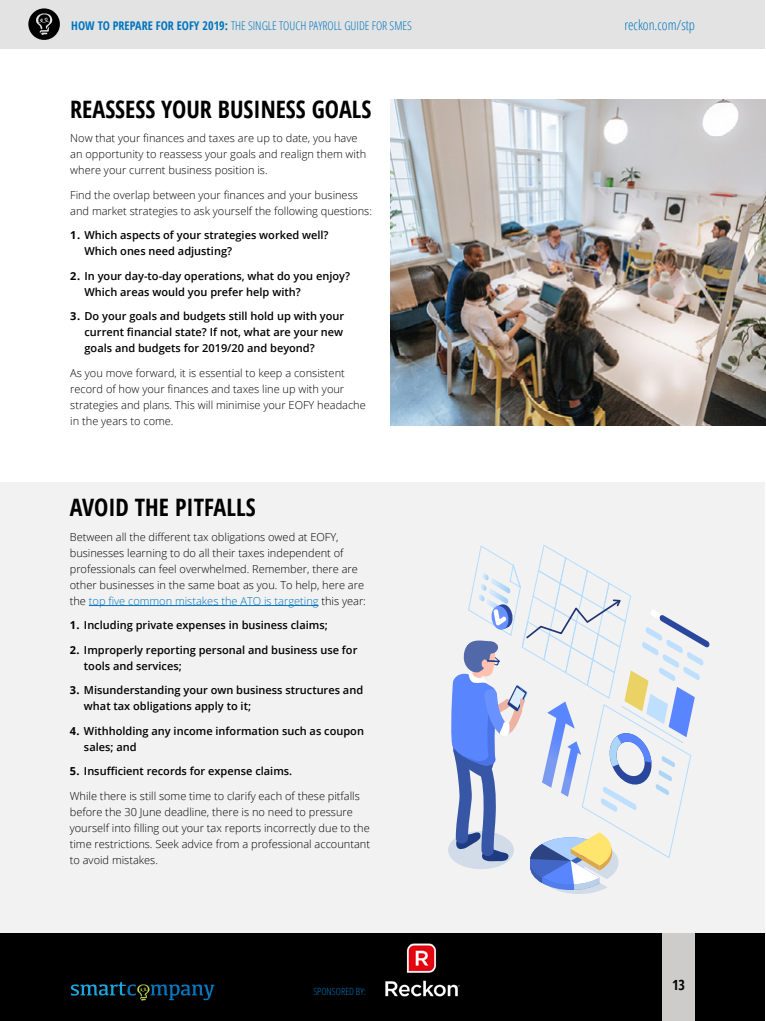
<style>
.page{position:relative;width:766px;height:1021px;background:#fff}
.page>*{position:absolute;margin:0;border:0;box-sizing:border-box;transform-origin:0 0}
.t1{font:700 condensed 24px "Open Sans";color:#000}
.t2{font:300 condensed 14px "Open Sans";color:#0075be}
.t3{font:700 condensed 14px "Open Sans";color:#000}
.t4{font:300 condensed 12px "Open Sans";color:#0075be}
.Body{font:300 11px/16px "Open Sans";color:#000}
.t5{font:600 11px/16px "Open Sans";color:#000}
.t6{font:300 condensed 10px "Open Sans";color:#0075be}
.s1{font-weight:700}
.s2{color:#0075be}
</style>
<div class="page">
<div style="left:0;top:482px;width:765px;height:451px;background:#f3f2f2"></div>
<hr style="left:89px;top:605px;width:229px;height:1px;background:#0075be">
<img style="left:390px;top:99px;width:375px;height:326px">
<svg style="left:448px;top:544px;width:261px;height:350px"></svg>
<div style="left:0;top:933px;width:765px;height:87px;background:#000"></div>
<div style="left:662px;top:933px;width:32px;height:87px;background:#cdcccb"></div>
<svg style="left:71px;top:981px;width:143px;height:19px"></svg>
<div style="left:0;top:0;width:765px;height:48px;background:#e3e3e3"></div>
<svg style="left:28px;top:8px;width:32px;height:32px"></svg>
<img style="left:385px;top:943px;width:75px;height:54px">
<p class="t4" style="left:71px;top:17px;width:342px"><span class="s1">HOW TO PREPARE FOR EOFY 2019:</span> THE SINGLE TOUCH PAYROLL GUIDE FOR SMES</p>
<p class="t2" style="left:624px;top:15px;width:72px">reckon.com/stp</p>
<h3 class="t1" style="left:70px;top:92px;width:302px">REASSESS YOUR BUSINESS GOALS</h3>
<p class="Body" style="left:70px;top:130px;width:297px">Now that your finances and taxes are up to date, you have an opportunity to reassess your goals and realign them with where your current business position is.</p>
<p class="Body" style="left:70px;top:186px;width:303px">Find the overlap between your finances and your business and market strategies to ask yourself the following questions:</p>
<p class="t5" style="left:84px;top:227px;width:245px;text-indent:-14px"><span class="s1">1.</span> Which aspects of your strategies worked well?<br>Which ones need adjusting?</p>
<p class="t5" style="left:84px;top:267px;width:267px;text-indent:-14px"><span class="s1">2.</span> In your day-to-day operations, what do you enjoy?<br>Which areas would you prefer help with?</p>
<p class="t5" style="left:84px;top:308px;width:261px;text-align:justify;text-indent:-14px"><span class="s1">3.</span> Do your goals and budgets still hold up with your current financial state? If not, what are your new goals and budgets for 2019/20 and beyond?</p>
<p class="Body" style="left:70px;top:364px;width:297px">As you move forward, it is essential to keep a consistent record of how your finances and taxes line up with your strategies and plans. This will minimise your EOFY headache in the years to come.</p>
<h3 class="t1" style="left:70px;top:490px;width:187px">AVOID THE PITFALLS</h3>
<p class="Body" style="left:70px;top:528px;width:297px">Between all the different tax obligations owed at EOFY, businesses learning to do all their taxes independent of professionals can feel overwhelmed. Remember, there are other businesses in the same boat as you. To help, here are the <span class="s2">top five common mistakes the ATO is targeting</span> this year:</p>
<p class="t5" style="left:70px;top:617px;width:259px"><span class="s1">1.</span> Including private expenses in business claims;</p>
<p class="t5" style="left:84px;top:641px;width:275px;text-indent:-14px"><span class="s1">2.</span> Improperly reporting personal and business use for tools and services;</p>
<p class="t5" style="left:84px;top:682px;width:280px;text-indent:-14px"><span class="s1">3.</span> Misunderstanding your own business structures and what tax obligations apply to it;</p>
<p class="t5" style="left:84px;top:722px;width:281px;text-indent:-14px"><span class="s1">4.</span> Withholding any income information such as coupon sales; and</p>
<p class="t5" style="left:70px;top:763px;width:224px"><span class="s1">5.</span> Insufficient records for expense claims.</p>
<p class="Body" style="left:70px;top:787px;width:302px">While there is still some time to clarify each of these pitfalls before the 30 June deadline, there is no need to pressure yourself into filling out your tax reports incorrectly due to the time restrictions. Seek advice from a professional accountant to avoid mistakes.</p>
<p class="t6" style="left:313px;top:985px;width:54px">SPONSORED BY:</p>
<p class="t3" style="left:672px;top:974px;width:14px">13</p>
</div>
